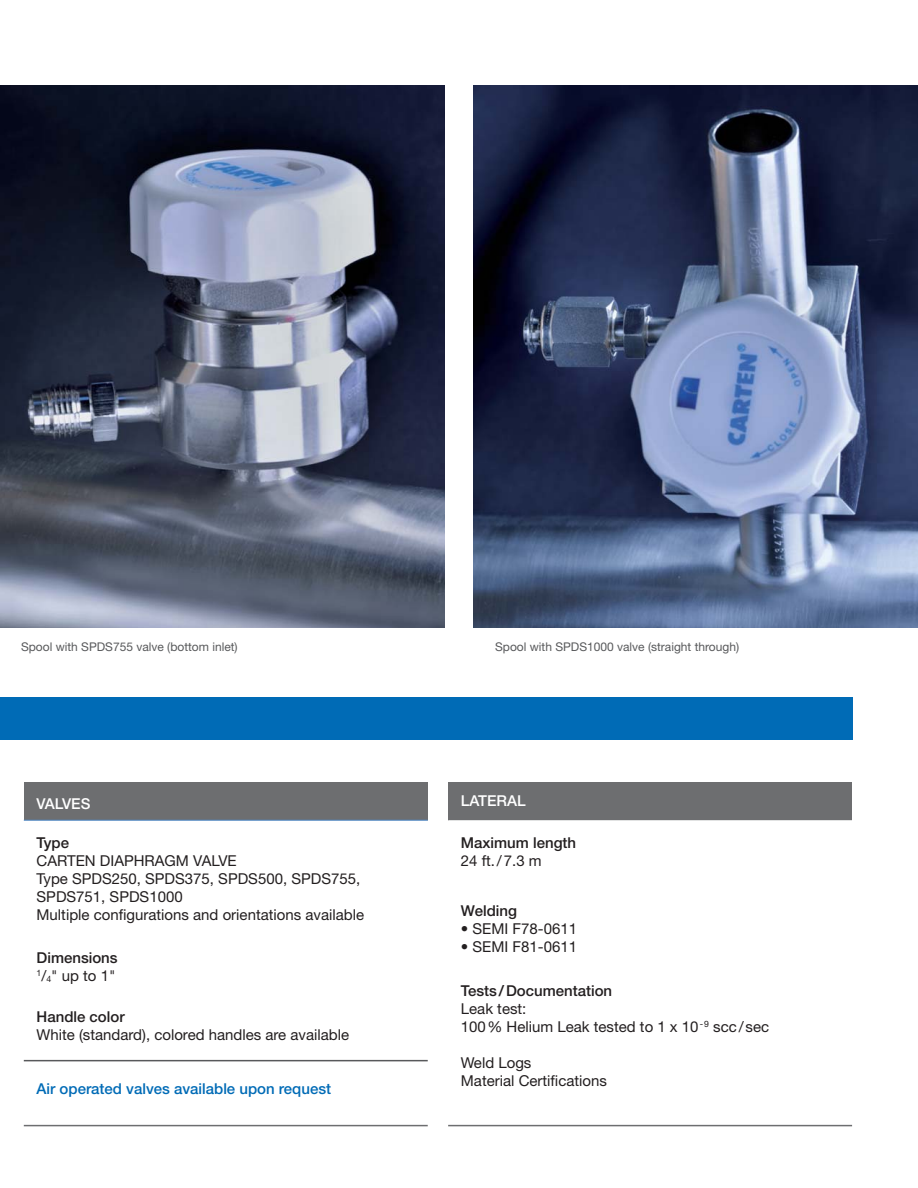
<style>
.page{position:relative;width:918px;height:1188px;background:#fff}
.page>*{position:absolute;margin:0;border:0;box-sizing:border-box;transform-origin:0 0}
.t1{font:15px/18px "Helvetica Neue LT Pro";color:#231f20}
.t2{font:500 15px/18px "Helvetica Neue LT Pro";color:#231f20}
.t3{font:500 15px "Helvetica Neue LT Pro";color:#006bb6}
.t4{font:500 15px "Helvetica Neue LT Pro";color:#fff}
.t5{font:12px "Helvetica Neue LT Pro";color:#58595b}
.s1{font-weight:400}
</style>
<div class="page">
<div style="left:0;top:697px;width:852px;height:43px;background:#006bb6"></div>
<div style="left:24px;top:782px;width:404px;height:38px;background:#6d6e70"></div>
<svg style="left:24px;top:1059px;width:404px;height:66px"></svg>
<hr style="left:24px;top:820px;width:404px;height:1px;background:#4e88c7">
<hr style="left:24px;top:1125px;width:404px;height:1px;background:#6d6e70">
<div style="left:448px;top:782px;width:404px;height:38px;background:#6d6e70"></div>
<svg style="left:448px;top:820px;width:404px;height:305px"></svg>
<hr style="left:448px;top:1125px;width:404px;height:1px;background:#6d6e70">
<hr style="left:24px;top:1060px;width:404px;height:1px;background:#58595b">
<img style="left:474px;top:85px;width:444px;height:542px">
<img style="left:0;top:85px;width:444px;height:542px">
<p class="t5" style="left:21px;top:642px;width:218px">Spool with SPDS755 valve (bottom inlet)</p>
<p class="t5" style="left:495px;top:642px;width:246px">Spool with SPDS1000 valve (straight through)</p>
<p class="t4" style="left:37px;top:798px;width:55px">VALVES</p>
<p class="t2" style="left:37px;top:835px;width:34px">Type</p>
<p class="t1" style="left:37px;top:853px;width:329px">CARTEN DIAPHRAGM VALVE<br>Type SPDS250, SPDS375, SPDS500, SPDS755, SPDS751, SPDS1000<br>Multiple configurations and orientations available</p>
<p class="t2" style="left:37px;top:950px;width:83px">Dimensions<br><sup>1</sup><span class="s1">/</span><sub>4</sub><span class="s1">" up to 1"</span></p>
<p class="t2" style="left:37px;top:1008px;width:90px">Handle color</p>
<p class="t1" style="left:37px;top:1026px;width:314px">White (standard), colored handles are available</p>
<p class="t3" style="left:37px;top:1083px;width:296px">Air operated valves available upon request</p>
<p class="t4" style="left:461px;top:796px;width:66px">LATERAL</p>
<p class="t2" style="left:461px;top:835px;width:117px">Maximum length</p>
<p class="t1" style="left:461px;top:853px;width:82px">24 ft. / 7.3 m</p>
<p class="t2" style="left:461px;top:903px;width:58px">Welding</p>
<p class="t1" style="left:461px;top:921px;width:118px">• SEMI F78-0611</p>
<p class="t1" style="left:461px;top:939px;width:118px">• SEMI F81-0611</p>
<p class="t2" style="left:461px;top:983px;width:153px">Tests / Documentation</p>
<p class="t1" style="left:461px;top:1001px;width:310px">Leak test:<br>100% Helium Leak tested to 1 x 10 <sup>-</sup> <sup>9</sup> scc / sec</p>
<p class="t1" style="left:461px;top:1055px;width:148px">Weld Logs<br>Material Certifications</p>
</div>
